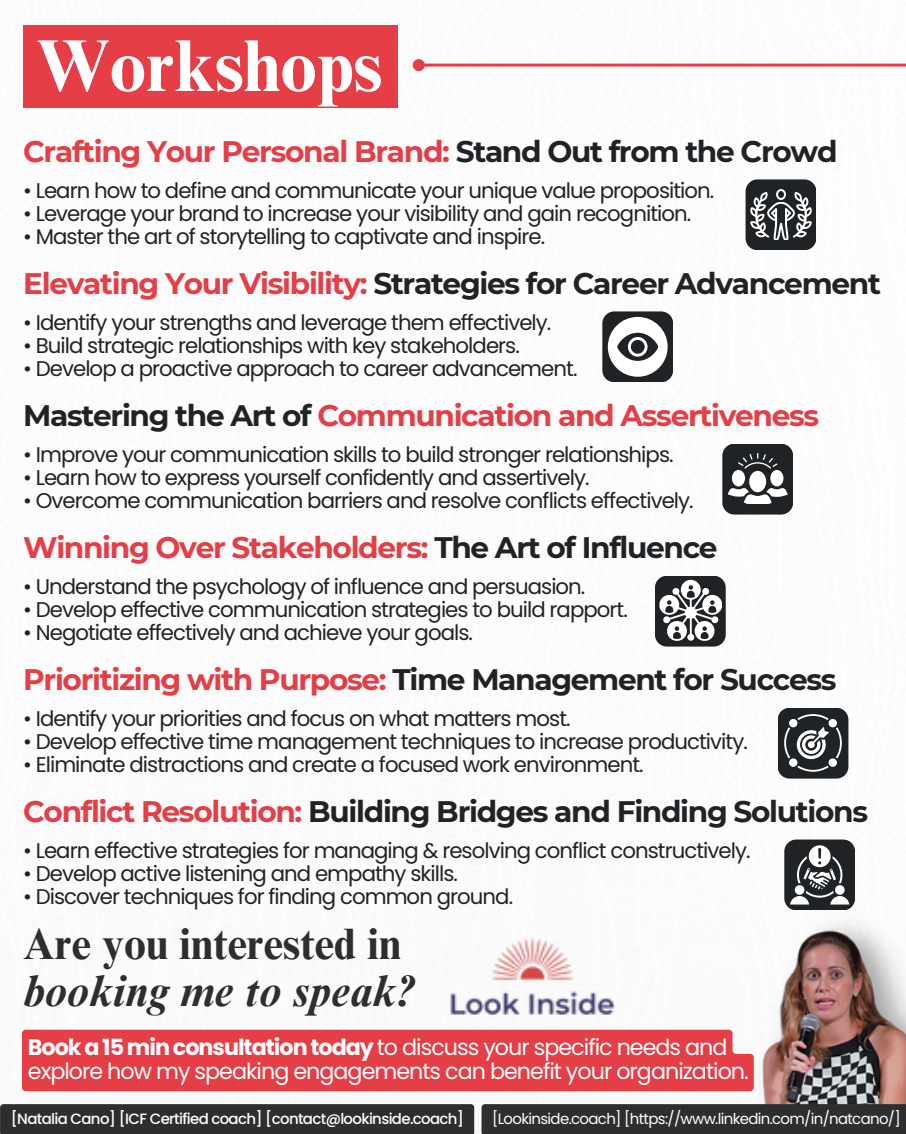
<style>
.page{position:relative;width:906px;height:1134px;background:#fff}
.page>*{position:absolute;margin:0;border:0;box-sizing:border-box;transform-origin:0 0}
.t1{font:700 73.6px "Times NRMT Pro";color:#fff}
.t2{font:700 44px/47.6px "Times NRMT Pro";color:#2e2e2e}
.t3{font:700 29.6px "Montserrat";letter-spacing:-.045em;color:#e53e46}
.t4{font:700 29.6px "Montserrat";letter-spacing:-.045em;color:#202326}
.t5{font:22.4px/24px "Poppins";letter-spacing:-.045em;color:#fff}
.t6{font:21.2px "Poppins";letter-spacing:-.045em;color:#202326}
.t7{font:500 14.8px "Poppins";letter-spacing:-.045em;color:#fff}
.t8{font:14.8px "Poppins";letter-spacing:-.045em;color:#fff}
.s1{color:#202326}
.s2{color:#e53e46}
.s3{font-style:italic}
.s4{font-weight:700}
</style>
<div class="page">
<div style="left:23px;top:25px;width:375px;height:83px;background:#e53e46"></div>
<hr style="left:424px;top:64px;width:482px;height:3px;background:#e53e46">
<div style="left:414px;top:61px;width:9px;height:9px;background:#e53e46;border-radius:50%"></div>
<div style="left:413px;top:59px;width:12px;height:12px;border:3px solid #e53e46;border-radius:50%"></div>
<div style="left:746px;top:179px;width:70px;height:71px;background:#202326;border-radius:12px"></div>
<div style="left:602px;top:311px;width:71px;height:71px;background:#202326;border-radius:12px"></div>
<div style="left:722px;top:444px;width:71px;height:71px;background:#202326;border-radius:12px"></div>
<div style="left:655px;top:576px;width:71px;height:71px;background:#202326;border-radius:12px"></div>
<div style="left:778px;top:708px;width:70px;height:71px;background:#202326;border-radius:12px"></div>
<img style="left:733px;top:909px;width:173px;height:195px">
<div style="left:784px;top:840px;width:71px;height:70px;background:#202326;border-radius:12px"></div>
<svg style="left:776px;top:189px;width:10px;height:11px"></svg>
<svg style="left:750px;top:192px;width:62px;height:48px"></svg>
<svg style="left:608px;top:317px;width:60px;height:60px"></svg>
<svg style="left:738px;top:453px;width:39px;height:16px"></svg>
<div style="left:749px;top:471px;width:17px;height:21px;background:#fff;border-radius:50%"></div>
<div style="left:732px;top:470px;width:13px;height:16px;background:#fff;border-radius:50%"></div>
<div style="left:770px;top:470px;width:13px;height:16px;background:#fff;border-radius:50%"></div>
<svg style="left:728px;top:487px;width:60px;height:17px"></svg>
<svg style="left:659px;top:580px;width:62px;height:61px"></svg>
<svg style="left:784px;top:714px;width:58px;height:58px"></svg>
<svg style="left:790px;top:845px;width:59px;height:60px"></svg>
<div style="left:22px;top:1030px;width:732px;height:61px;background:#e53e46"></div>
<img style="left:450px;top:937px;width:166px;height:78px">
<div style="left:0;top:1104px;width:474px;height:30px;background:#2e2e2e"></div>
<div style="left:482px;top:1104px;width:424px;height:30px;background:#2e2e2e"></div>
<p class="t1" style="left:37px;top:38px;width:347px">Workshops</p>
<p class="t3" style="left:23px;top:133px;width:816px">Crafting Your Personal Brand: <span class="s1">Stand Out from the Crowd</span></p>
<h3 class="t6" style="left:23px;top:176px;width:693px">• Learn how to define and communicate your unique value proposition.</h3>
<h3 class="t6" style="left:23px;top:199px;width:670px">• Leverage your brand to increase your visibility and gain recognition.</h3>
<h4 class="t6" style="left:23px;top:222px;width:524px">• Master the art of storytelling to captivate and inspire.</h4>
<p class="t4" style="left:23px;top:265px;width:859px"><span class="s2">Elevating Your Visibility:</span> Strategies for Career Advancement</p>
<h1 class="t6" style="left:23px;top:308px;width:530px">• Identify your strengths and leverage them effectively.</h1>
<h1 class="t6" style="left:23px;top:331px;width:498px">• Build strategic relationships with key stakeholders.</h1>
<p class="t6" style="left:23px;top:354px;width:556px">• Develop a proactive approach to career advancement.</p>
<p class="t3" style="left:23px;top:397px;width:798px"><span class="s1">Mastering the Art of</span> Communication and Assertiveness</p>
<h3 class="t6" style="left:23px;top:440px;width:652px">• Improve your communication skills to build stronger relationships.</h3>
<h3 class="t6" style="left:23px;top:463px;width:568px">• Learn how to express yourself confidently and assertively.</h3>
<h4 class="t6" style="left:23px;top:486px;width:672px">• Overcome communication barriers and resolve conflicts effectively.</h4>
<h3 class="t3" style="left:23px;top:530px;width:696px">Winning Over Stakeholders: <span class="s1">The Art of Influence</span></h3>
<p class="t6" style="left:23px;top:572px;width:564px">• Understand the psychology of influence and persuasion.</p>
<p class="t6" style="left:23px;top:595px;width:606px">• Develop effective communication strategies to build rapport.</p>
<p class="t6" style="left:23px;top:618px;width:451px">• Negotiate effectively and achieve your goals.</p>
<h4 class="t3" style="left:23px;top:662px;width:815px">Prioritizing with Purpose: <span class="s1">Time Management for Success</span></h4>
<h3 class="t6" style="left:23px;top:704px;width:549px">• Identify your priorities and focus on what matters most.</h3>
<h3 class="t6" style="left:23px;top:727px;width:726px">• Develop effective time management techniques to increase productivity.</h3>
<h4 class="t6" style="left:23px;top:750px;width:622px">• Eliminate distractions and create a focused work environment.</h4>
<p class="t4" style="left:23px;top:794px;width:846px"><span class="s2">Conflict Resolution:</span> Building Bridges and Finding Solutions</p>
<p class="t6" style="left:23px;top:836px;width:729px">• Learn effective strategies for managing &amp; resolving conflict constructively.</p>
<p class="t6" style="left:23px;top:859px;width:436px">• Develop active listening and empathy skills.</p>
<h3 class="t6" style="left:23px;top:882px;width:491px">• Discover techniques for finding common ground.</h3>
<h4 class="t2" style="left:23px;top:926px;width:392px">Are you interested in <span class="s3">booking me to speak?</span></h4>
<p class="t5" style="left:28px;top:1035px;width:723px"><span class="s4">Book a 15 min consultation today</span> to discuss your specific needs and explore how my speaking engagements can benefit your organization.</p>
<p class="t7" style="left:11px;top:1109px;width:455px">[Natalia Cano] [ICF Certified coach] [contact@lookinside.coach]</p>
<h3 class="t8" style="left:492px;top:1109px;width:410px">[Lookinside.coach] [https://www.linkedin.com/in/natcano/]</h3>
</div>
